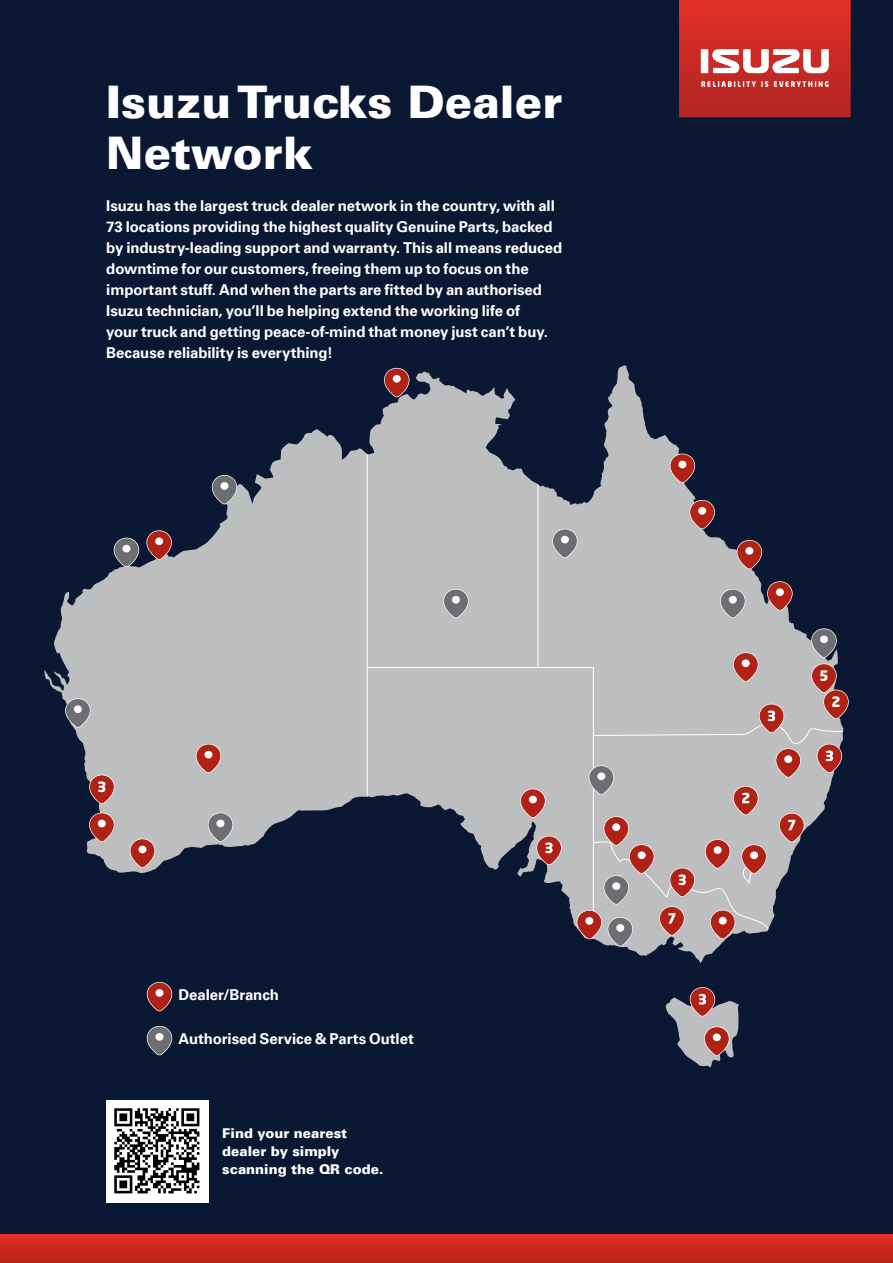
<style>
.page{position:relative;width:893px;height:1263px;background:#fff}
.page>*{position:absolute;margin:0;border:0;box-sizing:border-box;transform-origin:0 0}
.t1{font:900 45px/51px "Univers LT Pro 75";color:#fff}
.t2{font:700 15px/21px "Univers LT Pro 65";letter-spacing:-.01em;color:#fff}
.t3{font:900 13.5px/18px "Univers LT Pro 75";color:#fff}
</style>
<div class="page">
<div style="left:0;top:1233px;width:893px;height:30px;background:linear-gradient(to bottom,#e93024,#b82519)"></div>
<div style="left:0;top:0;width:893px;height:1233px;background:#0b1834"></div>
<svg style="left:44px;top:365px;width:800px;height:598px;fill:#bcbec0"></svg>
<svg style="left:443px;top:366px;width:95px;height:139px"></svg>
<svg style="left:536px;top:836px;width:26px;height:29px"></svg>
<svg style="left:89px;top:775px;width:26px;height:29px"></svg>
<svg style="left:779px;top:813px;width:25px;height:29px"></svg>
<svg style="left:733px;top:786px;width:25px;height:29px"></svg>
<svg style="left:759px;top:704px;width:25px;height:29px"></svg>
<svg style="left:520px;top:789px;width:26px;height:29px"></svg>
<div style="left:529px;top:796px;width:8px;height:7px;background:#fff;border-radius:50%"></div>
<svg style="left:130px;top:838px;width:25px;height:30px"></svg>
<div style="left:138px;top:846px;width:8px;height:7px;background:#fff;border-radius:50%"></div>
<svg style="left:89px;top:812px;width:26px;height:30px"></svg>
<div style="left:98px;top:820px;width:8px;height:7px;background:#fff;border-radius:50%"></div>
<svg style="left:147px;top:982px;width:25px;height:29px"></svg>
<div style="left:155px;top:989px;width:8px;height:8px;background:#fff;border-radius:50%"></div>
<svg style="left:196px;top:744px;width:25px;height:29px"></svg>
<div style="left:204px;top:751px;width:8px;height:7px;background:#fff;border-radius:50%"></div>
<svg style="left:146px;top:530px;width:26px;height:30px"></svg>
<div style="left:155px;top:537px;width:8px;height:8px;background:#fff;border-radius:50%"></div>
<svg style="left:720px;top:589px;width:25px;height:29px"></svg>
<div style="left:729px;top:596px;width:8px;height:7px;background:#fff;border-radius:50%"></div>
<svg style="left:589px;top:765px;width:25px;height:30px"></svg>
<div style="left:597px;top:772px;width:8px;height:8px;background:#fff;border-radius:50%"></div>
<svg style="left:552px;top:529px;width:26px;height:29px"></svg>
<div style="left:561px;top:536px;width:8px;height:7px;background:#fff;border-radius:50%"></div>
<svg style="left:443px;top:589px;width:26px;height:29px"></svg>
<div style="left:452px;top:596px;width:8px;height:7px;background:#fff;border-radius:50%"></div>
<svg style="left:212px;top:475px;width:25px;height:29px"></svg>
<div style="left:220px;top:482px;width:8px;height:8px;background:#fff;border-radius:50%"></div>
<svg style="left:114px;top:538px;width:25px;height:29px"></svg>
<div style="left:122px;top:545px;width:8px;height:7px;background:#fff;border-radius:50%"></div>
<svg style="left:65px;top:698px;width:26px;height:30px"></svg>
<div style="left:74px;top:705px;width:8px;height:8px;background:#fff;border-radius:50%"></div>
<svg style="left:208px;top:812px;width:25px;height:30px"></svg>
<div style="left:216px;top:819px;width:8px;height:8px;background:#fff;border-radius:50%"></div>
<svg style="left:147px;top:1026px;width:25px;height:29px"></svg>
<div style="left:155px;top:1033px;width:8px;height:8px;background:#fff;border-radius:50%"></div>
<svg style="left:767px;top:581px;width:26px;height:30px"></svg>
<div style="left:776px;top:588px;width:8px;height:8px;background:#fff;border-radius:50%"></div>
<svg style="left:737px;top:540px;width:25px;height:29px"></svg>
<div style="left:745px;top:547px;width:8px;height:8px;background:#fff;border-radius:50%"></div>
<svg style="left:689px;top:500px;width:26px;height:29px"></svg>
<div style="left:698px;top:507px;width:8px;height:8px;background:#fff;border-radius:50%"></div>
<svg style="left:670px;top:453px;width:25px;height:30px"></svg>
<div style="left:678px;top:461px;width:8px;height:7px;background:#fff;border-radius:50%"></div>
<svg style="left:384px;top:368px;width:25px;height:29px"></svg>
<div style="left:393px;top:375px;width:8px;height:8px;background:#fff;border-radius:50%"></div>
<svg style="left:733px;top:652px;width:25px;height:30px"></svg>
<div style="left:742px;top:659px;width:8px;height:8px;background:#fff;border-radius:50%"></div>
<svg style="left:775px;top:748px;width:26px;height:30px"></svg>
<div style="left:784px;top:755px;width:8px;height:8px;background:#fff;border-radius:50%"></div>
<svg style="left:741px;top:844px;width:26px;height:30px"></svg>
<div style="left:750px;top:851px;width:8px;height:8px;background:#fff;border-radius:50%"></div>
<svg style="left:705px;top:839px;width:25px;height:29px"></svg>
<div style="left:714px;top:846px;width:8px;height:8px;background:#fff;border-radius:50%"></div>
<svg style="left:710px;top:910px;width:25px;height:29px"></svg>
<div style="left:719px;top:917px;width:8px;height:7px;background:#fff;border-radius:50%"></div>
<svg style="left:665px;top:987px;width:74px;height:80px"></svg>
<div style="left:713px;top:1033px;width:8px;height:8px;background:#fff;border-radius:50%"></div>
<svg style="left:577px;top:816px;width:118px;height:130px;background:#b6a3a3"></svg>
<div style="left:585px;top:917px;width:8px;height:8px;background:#fff;border-radius:50%"></div>
<svg style="left:811px;top:628px;width:38px;height:91px"></svg>
<svg style="left:817px;top:744px;width:25px;height:29px"></svg>
<div style="left:679px;top:0;width:171px;height:117px;background:linear-gradient(to bottom,#e43026,#b12525)"></div>
<div style="left:701px;top:49px;width:7px;height:24px;background:#fff"></div>
<svg style="left:712px;top:49px;width:117px;height:24px;background:#e9a9a7"></svg>
<svg style="left:701px;top:81px;width:67px;height:6px"></svg>
<svg style="left:774px;top:81px;width:54px;height:6px"></svg>
<div style="left:106px;top:1100px;width:102px;height:102px;background:#fff"></div>
<img style="left:115px;top:1108px;width:85px;height:85px">
<h1 class="t1" style="left:106px;top:74px;width:458px">Isuzu Trucks Dealer<br>Network</h1>
<p class="t2" style="left:106px;top:194px;width:457px">Isuzu has the largest truck dealer network in the country, with all 73 locations providing the highest quality Genuine Parts, backed by industry-leading support and warranty. This all means reduced downtime for our customers, freeing them up to focus on the important stuff. And when the parts are fitted by an authorised Isuzu technician, you’ll be helping extend the working life of<br>your truck and getting peace-of-mind that money just can’t buy.<br>Because reliability is everything!</p>
<p class="t2" style="left:179px;top:983px;width:102px">Dealer/Branch</p>
<p class="t2" style="left:179px;top:1028px;width:237px">Authorised Service &amp; Parts Outlet</p>
<p class="t3" style="left:222px;top:1123px;width:163px">Find your nearest dealer by simply scanning the QR code.</p>
</div>
